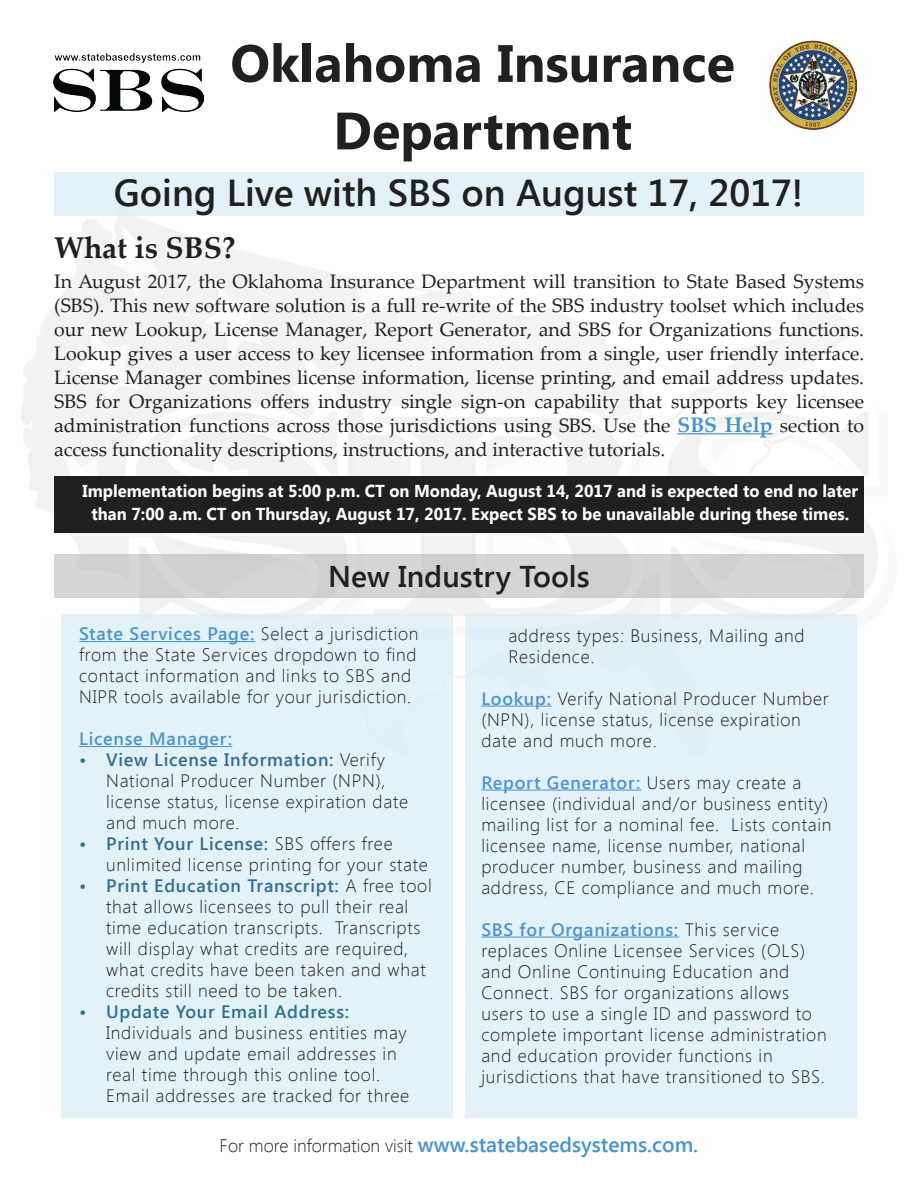
<style>
.page{position:relative;width:918px;height:1188px;background:#fff}
.page>*{position:absolute;margin:0;border:0;box-sizing:border-box;transform-origin:0 0}
.t1{font:700 52.5px "Segoe UI";color:#1f2020}
.t2{font:600 37.5px "Segoe UI";color:#1f2020}
.t3{font:600 30px "Segoe UI";color:#1f2020}
.t4{font:700 30px "Palatino Linotype";color:#1f2020}
.t5{font:600 21px "Segoe UI";color:#4594d0}
.t6{font:19.5px/24px "Palatino Linotype";color:#1f2020;text-align:justify}
.t7{font:300 18px/21px "Segoe UI";letter-spacing:.04em;color:#231f20}
.t8{font:600 18px "Segoe UI";letter-spacing:.04em;color:#4d95cf}
.t9{font:700 17.25px/22.5px "Segoe UI";color:#fff;text-align:center;scale:.96 1}
.s1{font-weight:700;font-size:21px;color:#4594d0}
.s2{font-weight:600;color:#4d95cf}
.s3{font-weight:600;color:#2f708f}
.s4{font-weight:300;color:#231f20}
.s5{font-weight:300;font-size:18px;color:#1f2020}
</style>
<div class="page">
<div style="left:54px;top:172px;width:810px;height:44px;background:#e3f2f9"></div>
<div style="left:54px;top:476px;width:810px;height:57px;background:#1f2020"></div>
<div style="left:54px;top:554px;width:810px;height:43px;background:#d6d5d5"></div>
<hr style="left:678px;top:433px;width:95px;height:1px;background:#4594d0">
<div style="left:62px;top:614px;width:391px;height:503px;background:#e3f2f9"></div>
<div style="left:465px;top:614px;width:391px;height:503px;background:#e3f2f9"></div>
<hr style="left:79px;top:641px;width:176px;height:1px;background:#4d95cf">
<hr style="left:79px;top:746px;width:153px;height:1px;background:#4d95cf">
<hr style="left:481px;top:706px;width:71px;height:1px;background:#4d95cf">
<hr style="left:481px;top:790px;width:160px;height:1px;background:#4d95cf">
<hr style="left:481px;top:937px;width:198px;height:1px;background:#4d95cf">
<img style="left:54px;top:54px;width:150px;height:58px">
<img style="left:769px;top:40px;width:88px;height:90px">
<p class="t1" style="left:230px;top:26px;width:506px">Oklahoma Insurance</p>
<p class="t1" style="left:333px;top:93px;width:300px">Department</p>
<p class="t2" style="left:114px;top:166px;width:691px">Going Live with SBS on August 17, 2017!</p>
<p class="t4" style="left:54px;top:227px;width:183px">What is SBS?</p>
<p class="t6" style="left:54px;top:268px;width:812px">In August 2017, the Oklahoma Insurance Department will transition to State Based Systems (SBS). This new software solution is a full re-write of the SBS industry toolset which includes our new Lookup, License Manager, Report Generator, and SBS for Organizations functions.<br>Lookup gives a user access to key licensee information from a single, user friendly interface.<br>License Manager combines license information, license printing, and email address updates.<br>SBS for Organizations offers industry single sign-on capability that supports key licensee administration functions across those jurisdictions using SBS. Use the <span class="s1">SBS Help</span> section to access functionality descriptions, instructions, and interactive tutorials.</p>
<p class="t9" style="left:82px;top:479px;width:809px">Implementation begins at 5:00 p.m. CT on Monday, August 14, 2017 and is expected to end no later than 7:00 a.m. CT on Thursday, August 17, 2017. Expect SBS to be unavailable during these times.</p>
<p class="t3" style="left:328px;top:555px;width:263px">New Industry Tools</p>
<p class="t7" style="left:79px;top:623px;width:341px"><span class="s2">State Services Page:</span> Select a jurisdiction from the State Services dropdown to find contact information and links to SBS and NIPR tools available for your jurisdiction.</p>
<p class="t8" style="left:79px;top:726px;width:155px">License Manager:</p>
<p class="t7" style="left:106px;top:749px;width:304px;text-indent:-27px"><span class="s3">• View License Information:</span> Verify<br>National Producer Number (NPN), license status, license expiration date and much more.</p>
<p class="t7" style="left:106px;top:833px;width:323px;text-indent:-27px"><span class="s3">• Print Your License:</span> SBS offers free unlimited license printing for your state</p>
<p class="t7" style="left:106px;top:875px;width:327px;text-indent:-27px"><span class="s3">• Print Education Transcript:</span> A free tool that allows licensees to pull their real time education transcripts. Transcripts will display what credits are required, what credits have been taken and what credits still need to be taken.</p>
<p class="t7" style="left:106px;top:1001px;width:305px;text-indent:-27px"><span class="s3">• Update Your Email Address:<br></span>Individuals and business entities may view and update email addresses in real time through this online tool.<br>Email addresses are tracked for three</p>
<p class="t7" style="left:508px;top:624px;width:298px">address types: Business, Mailing and<br>Residence.</p>
<p class="t7" style="left:481px;top:687px;width:349px"><span class="s2">Lookup:</span> Verify National Producer Number (NPN), license status, license expiration date and much more.</p>
<p class="t7" style="left:481px;top:771px;width:352px"><span class="s2">Report Generator:</span> Users may create a licensee (individual and/or business entity) mailing list for a nominal fee. Lists contain licensee name, license number, national producer number, business and mailing address, CE compliance and much more.</p>
<p class="t8" style="left:481px;top:917px;width:299px">SBS for Organizations: <span class="s4">This service</span></p>
<p class="t7" style="left:481px;top:939px;width:347px">replaces Online Licensee Services (OLS) and Online Continuing Education and Connect. SBS for organizations allows users to use a single ID and password to complete important license administration and education provider functions in jurisdictions that have transitioned to SBS.</p>
<p class="t5" style="left:220px;top:1130px;width:480px"><span class="s5">For more information visit</span> www.statebasedsystems.com.</p>
</div>
